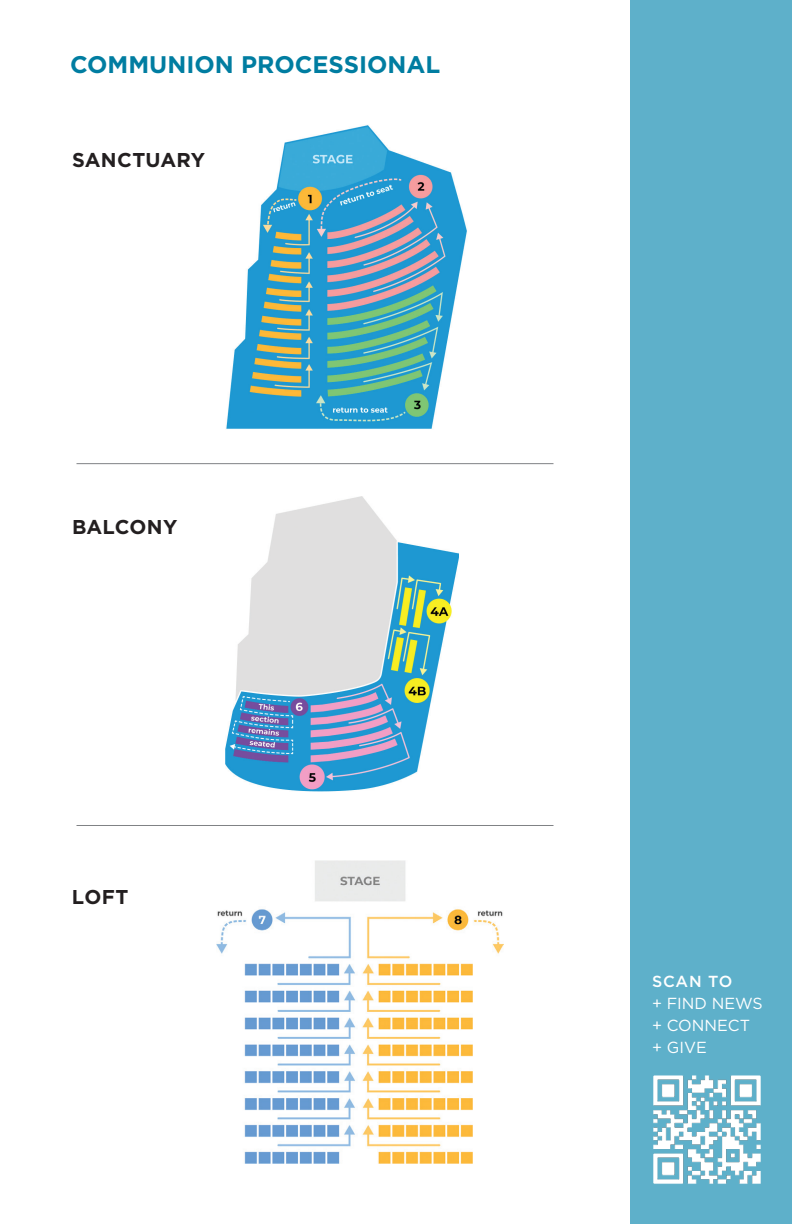
<style>
.page{position:relative;width:792px;height:1224px;background:#fff}
.page>*{position:absolute;margin:0;border:0;box-sizing:border-box;transform-origin:0 0}
.t1{font:700 24px "Gotham";color:#007da1}
.t2{font:700 20px "Gotham";color:#231f20}
.t3{font:16px/22px "Gotham";color:#fff}
.t4{font:500 16px "Gotham";letter-spacing:.05em;color:#fff}
</style>
<div class="page">
<div style="left:630px;top:0;width:162px;height:1224px;background:#5eb0ca"></div>
<img style="left:653px;top:1075px;width:108px;height:109px">
<img style="left:226px;top:125px;width:241px;height:304px">
<img style="left:225px;top:497px;width:234px;height:294px">
<img style="left:216px;top:860px;width:288px;height:303px">
<hr style="left:76px;top:463px;width:478px;height:1px;background:#808285">
<hr style="left:76px;top:825px;width:478px;height:1px;background:#808285">
<h1 class="t1" style="left:70px;top:49px;width:364px">COMMUNION PROCESSIONAL</h1>
<p class="t2" style="left:72px;top:147px;width:135px">SAN CTUARY</p>
<p class="t2" style="left:72px;top:514px;width:107px">BALCON Y</p>
<p class="t2" style="left:72px;top:883px;width:58px">LOFT</p>
<p class="t4" style="left:652px;top:971px;width:82px">SCAN TO</p>
<p class="t3" style="left:652px;top:992px;width:74px">+ FIN D NEWS + CONNECT<br>+ GIVE</p>
</div>
